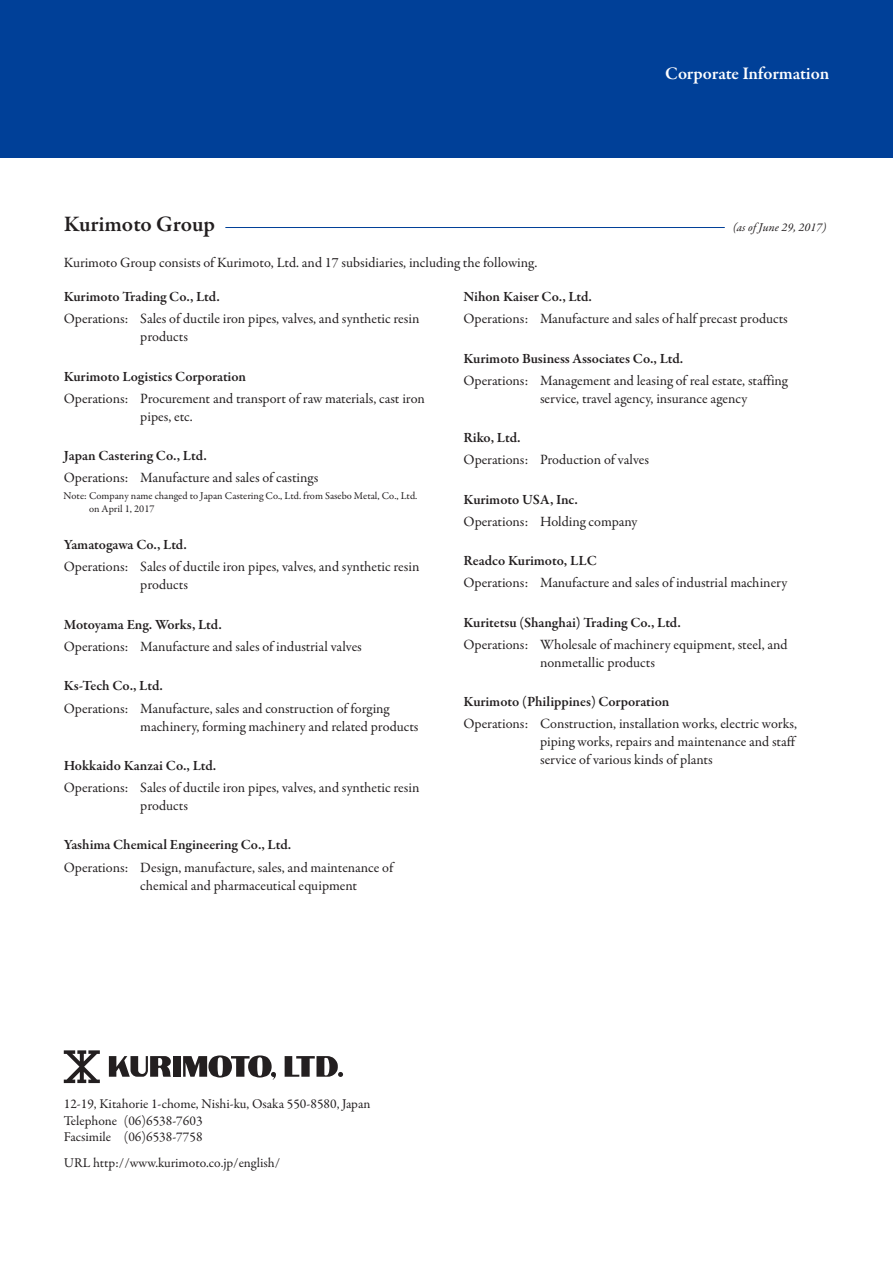
<style>
.page{position:relative;width:893px;height:1263px;background:#fff}
.page>*{position:absolute;margin:0;border:0;box-sizing:border-box;transform-origin:0 0}
.t1{font:600 22.5px "Garamond Premr Pro";letter-spacing:-.01em;color:#231f20}
.t2{font:600 18px "Garamond Premr Pro";letter-spacing:-.01em;color:#fff}
.t3{font:14.25px/18px "Garamond Premr Pro";letter-spacing:-.005em;color:#231f20}
.t4{font:600 14.25px "Garamond Premr Pro";letter-spacing:-.005em;color:#231f20}
.t5{font:13.5px/16.5px "Garamond Premr Pro";color:#231f20}
.t6{font:italic 12px "Garamond Premr Pro";letter-spacing:.005em;color:#231f20}
.t7{font:10.5px/12.6px "Garamond Premr Pro";color:#231f20}
</style>
<div class="page">
<div style="left:0;top:0;width:893px;height:157px;background:#004098"></div>
<hr style="left:225px;top:227px;width:500px;height:1px;background:#004098">
<svg style="left:109px;top:1056px;width:62px;height:21px"></svg>
<div style="left:173px;top:1056px;width:8px;height:21px;background:#231f20"></div>
<svg style="left:285px;top:1056px;width:58px;height:21px"></svg>
<svg style="left:183px;top:1055px;width:93px;height:25px"></svg>
<svg style="left:64px;top:1050px;width:36px;height:33px"></svg>
<p class="t2" style="left:665px;top:62px;width:165px">Corporate Information</p>
<h1 class="t1" style="left:64px;top:211px;width:153px">Kurimoto Group</h1>
<p class="t6" style="left:733px;top:220px;width:95px">(as of June 29, 2017)</p>
<p class="t3" style="left:64px;top:254px;width:475px">Kurimoto Group consists of Kurimoto, Ltd. and 17 subsidiaries, including the following.</p>
<p class="t4" style="left:64px;top:288px;width:157px">Kurimoto Trading Co., Ltd.</p>
<p class="t3" style="left:140px;top:310px;width:281px;text-indent:-77px">Operations: Sales of ductile iron pipes, valves, and synthetic resin products</p>
<p class="t4" style="left:64px;top:367px;width:184px">Kurimoto Logistics Corporation</p>
<p class="t3" style="left:140px;top:390px;width:286px;text-indent:-77px">Operations: Procurement and transport of raw materials, cast iron pipes, etc.</p>
<p class="t4" style="left:64px;top:447px;width:144px">Japan Castering Co., Ltd.</p>
<p class="t3" style="left:64px;top:469px;width:256px">Operations: Manufacture and sales of castings</p>
<p class="t7" style="left:89px;top:490px;width:330px;text-indent:-26px">Note: Company name changed to Japan Castering Co., Ltd. from Sasebo Metal, Co., Ltd. on April 1, 2017</p>
<p class="t4" style="left:64px;top:536px;width:125px">Yamatogawa Co., Ltd.</p>
<p class="t3" style="left:140px;top:558px;width:281px;text-indent:-77px">Operations: Sales of ductile iron pipes, valves, and synthetic resin products</p>
<p class="t4" style="left:64px;top:616px;width:159px">Motoyama Eng. Works, Ltd.</p>
<p class="t3" style="left:64px;top:638px;width:300px">Operations: Manufacture and sales of industrial valves</p>
<p class="t4" style="left:64px;top:677px;width:101px">Ks-Tech Co., Ltd.</p>
<p class="t3" style="left:140px;top:699px;width:280px;text-indent:-77px">Operations: Manufacture, sales and construction of forging machinery, forming machinery and related products</p>
<p class="t4" style="left:64px;top:757px;width:154px">Hokkaido Kanzai Co., Ltd.</p>
<p class="t3" style="left:140px;top:779px;width:281px;text-indent:-77px">Operations: Sales of ductile iron pipes, valves, and synthetic resin products</p>
<p class="t4" style="left:64px;top:836px;width:229px">Yashima Chemical Engineering Co., Ltd.</p>
<p class="t3" style="left:140px;top:858px;width:254px;text-indent:-77px">Operations: Design, manufacture, sales, and maintenance of chemical and pharmaceutical equipment</p>
<p class="t4" style="left:463px;top:288px;width:130px">Nihon Kaiser Co., Ltd.</p>
<p class="t3" style="left:463px;top:310px;width:326px">Operations: Manufacture and sales of half precast products</p>
<p class="t4" style="left:463px;top:349px;width:221px">Kurimoto Business Associates Co., Ltd.</p>
<p class="t3" style="left:540px;top:372px;width:249px;text-indent:-77px">Operations: Management and leasing of real estate, staffing service, travel agency, insurance agency</p>
<p class="t4" style="left:464px;top:429px;width:58px">Riko, Ltd.</p>
<p class="t3" style="left:464px;top:451px;width:187px">Operations: Production of valves</p>
<p class="t4" style="left:464px;top:490px;width:116px">Kurimoto USA, Inc.</p>
<p class="t3" style="left:464px;top:513px;width:175px">Operations: Holding company</p>
<p class="t4" style="left:463px;top:552px;width:135px">Readco Kurimoto, LLC</p>
<p class="t3" style="left:463px;top:574px;width:325px">Operations: Manufacture and sales of industrial machinery</p>
<p class="t4" style="left:463px;top:614px;width:219px">Kuritetsu (Shanghai) Trading Co., Ltd.</p>
<p class="t3" style="left:540px;top:636px;width:249px;text-indent:-77px">Operations: Wholesale of machinery equipment, steel, and nonmetallic products</p>
<p class="t4" style="left:463px;top:693px;width:207px">Kurimoto (Philippines) Corporation</p>
<p class="t3" style="left:540px;top:715px;width:258px;text-indent:-77px">Operations: Construction, installation works, electric works, piping works, repairs and maintenance and staff service of various kinds of plants</p>
<p class="t5" style="left:64px;top:1096px;width:308px">12-19, Kitahorie 1-chome, Nishi-ku, Osaka 550-8580, Japan<br>Telephone (06)6538-7603<br>Facsimile (06)6538-7758</p>
<p class="t5" style="left:64px;top:1154px;width:218px">URL http://www.kurimoto.co.jp/english/</p>
</div>
